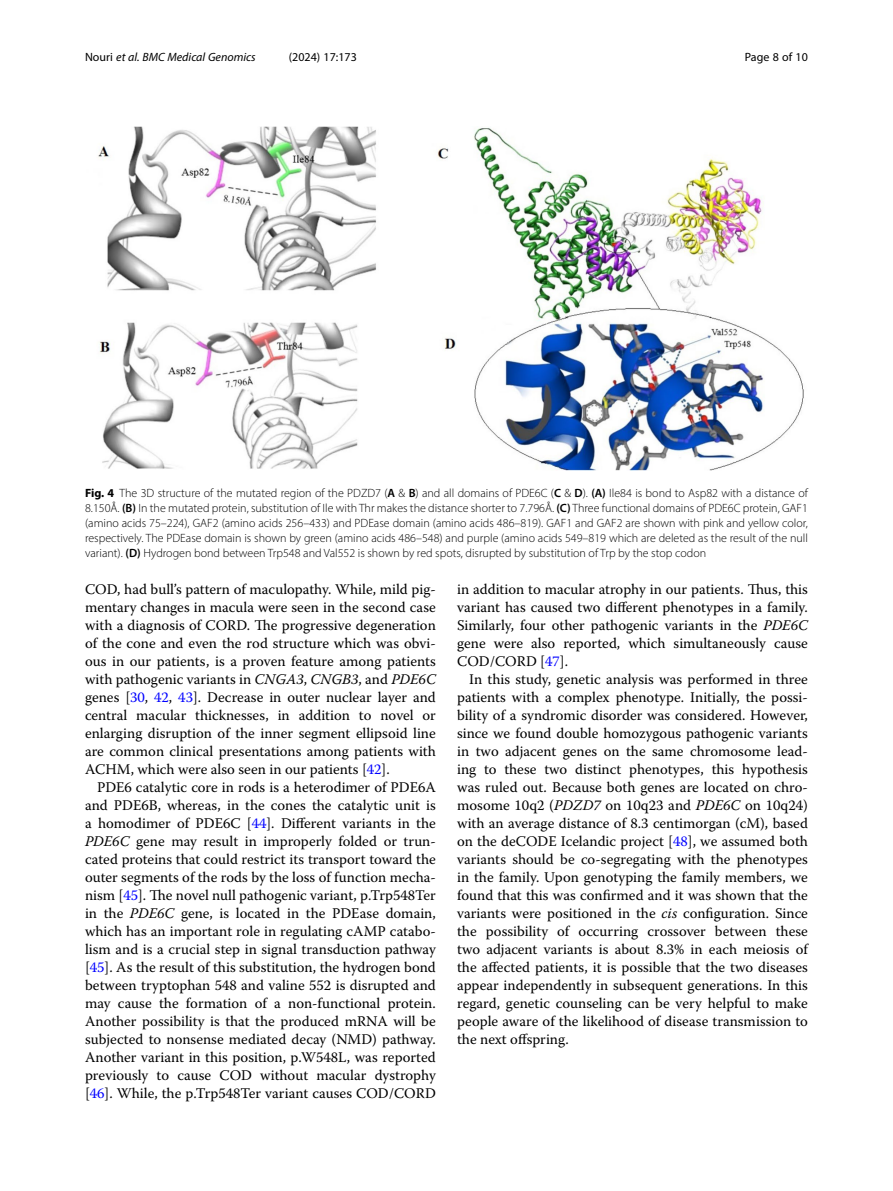
<style>
.page{position:relative;width:893px;height:1191px;background:#fff}
.page>*{position:absolute;margin:0;border:0;box-sizing:border-box;transform-origin:0 0}
.Body_Text_Indent{font:14.7px/18px "Warnock Pro";color:#000;text-align:justify}
.Figure_Caption{font:300 12px/15px "Myriad Pro";color:#000;text-align:justify}
.t1{font:italic 12px "Myriad Pro";color:#000}
.t2{font:12px "Myriad Pro";color:#000}
.s1{font-style:normal}
.s2{font-weight:700}
.s3{font-weight:600}
.s4{font-style:italic}
.s5{color:#00f}
</style>
<div class="page">
<img style="left:98px;top:126px;width:706px;height:344px">
<p class="t1" style="left:85px;top:50px;width:172px"><span class="s1">Nouri</span> et al. BMC Medical Genomics</p>
<p class="t2" style="left:289px;top:50px;width:70px">(2024) 17:173</p>
<p class="t2" style="left:745px;top:50px;width:65px">Page 8 of 10</p>
<p class="Figure_Caption" style="left:85px;top:486px;width:724px"><span class="s2">Fig. 4</span> The 3D structure of the mutated region of the PDZD7 (<span class="s3">A</span> &amp; <span class="s3">B</span>) and all domains of PDE6C (<span class="s3">C</span> &amp; <span class="s3">D</span>). <span class="s3">(A)</span> Ile84 is bond to Asp82 with a distance of 8.150Å. <span class="s3">(B)</span> In the mutated protein, substitution of Ile with Thr makes the distance shorter to 7.796Å. <span class="s3">(C)</span> Three functional domains of PDE6C protein, GAF1 (amino acids 75–224), GAF2 (amino acids 256–433) and PDEase domain (amino acids 486–819). GAF1 and GAF2 are shown with pink and yellow color, respectively. The PDEase domain is shown by green (amino acids 486–548) and purple (amino acids 549–819 which are deleted as the result of the null variant). <span class="s3">(D)</span> Hydrogen bond between Trp548 and Val552 is shown by red spots, disrupted by substitution of Trp by the stop codon</p>
<p class="Body_Text_Indent" style="left:85px;top:580px;width:352px">COD, had bull’s pattern of maculopathy. While, mild pig&shy;mentary changes in macula were seen in the second case with a diagnosis of CORD. The progressive degeneration of the cone and even the rod structure which was obvi&shy;ous in our patients, is a proven feature among patients with pathogenic variants in <span class="s4">CNGA3</span>, <span class="s4">CNGB3</span>, and <span class="s4">PDE6C </span>genes [<span class="s5">30</span>, <span class="s5">42</span>, <span class="s5">43</span>]. Decrease in outer nuclear layer and central macular thicknesses, in addition to novel or enlarging disruption of the inner segment ellipsoid line are common clinical presentations among patients with ACHM, which were also seen in our patients [<span class="s5">42</span>].</p>
<p class="Body_Text_Indent" style="left:85px;top:778px;width:352px;text-indent:12px">PDE6 catalytic core in rods is a heterodimer of PDE6A and PDE6B, whereas, in the cones the catalytic unit is a homodimer of PDE6C [<span class="s5">44</span>]. Different variants in the <span class="s4">PDE6C</span> gene may result in improperly folded or trun&shy;cated proteins that could restrict its transport toward the outer segments of the rods by the loss of function mecha&shy;nism [<span class="s5">45</span>]. The novel null pathogenic variant, p.Trp548Ter in the <span class="s4">PDE6C</span> gene, is located in the PDEase domain, which has an important role in regulating cAMP catabo&shy;lism and is a crucial step in signal transduction pathway [<span class="s5">45</span>]. As the result of this substitution, the hydrogen bond between tryptophan 548 and valine 552 is disrupted and may cause the formation of a non-functional protein.<br>Another possibility is that the produced mRNA will be subjected to nonsense mediated decay (NMD) pathway.<br>Another variant in this position, p.W548L, was reported previously to cause COD without macular dystrophy [<span class="s5">46</span>]. While, the p.Trp548Ter variant causes COD/CORD</p>
<p class="Body_Text_Indent" style="left:457px;top:580px;width:352px">in addition to macular atrophy in our patients. Thus, this variant has caused two different phenotypes in a family.<br>Similarly, four other pathogenic variants in the <span class="s4">PDE6C </span>gene were also reported, which simultaneously cause COD/CORD [<span class="s5">47</span>].</p>
<p class="Body_Text_Indent" style="left:457px;top:670px;width:352px;text-indent:12px">In this study, genetic analysis was performed in three patients with a complex phenotype. Initially, the possi&shy;bility of a syndromic disorder was considered. However, since we found double homozygous pathogenic variants in two adjacent genes on the same chromosome lead&shy;ing to these two distinct phenotypes, this hypothesis was ruled out. Because both genes are located on chro&shy;mosome 10q2 (<span class="s4">PDZD7</span> on 10q23 and <span class="s4">PDE6C</span> on 10q24) with an average distance of 8.3 centimorgan (cM), based on the deCODE Icelandic project [<span class="s5">48</span>], we assumed both variants should be co-segregating with the phenotypes in the family. Upon genotyping the family members, we found that this was confirmed and it was shown that the variants were positioned in the <span class="s4">cis</span> configuration. Since the possibility of occurring crossover between these two adjacent variants is about 8.3% in each meiosis of the affected patients, it is possible that the two diseases appear independently in subsequent generations. In this regard, genetic counseling can be very helpful to make people aware of the likelihood of disease transmission to the next offspring.</p>
</div>
